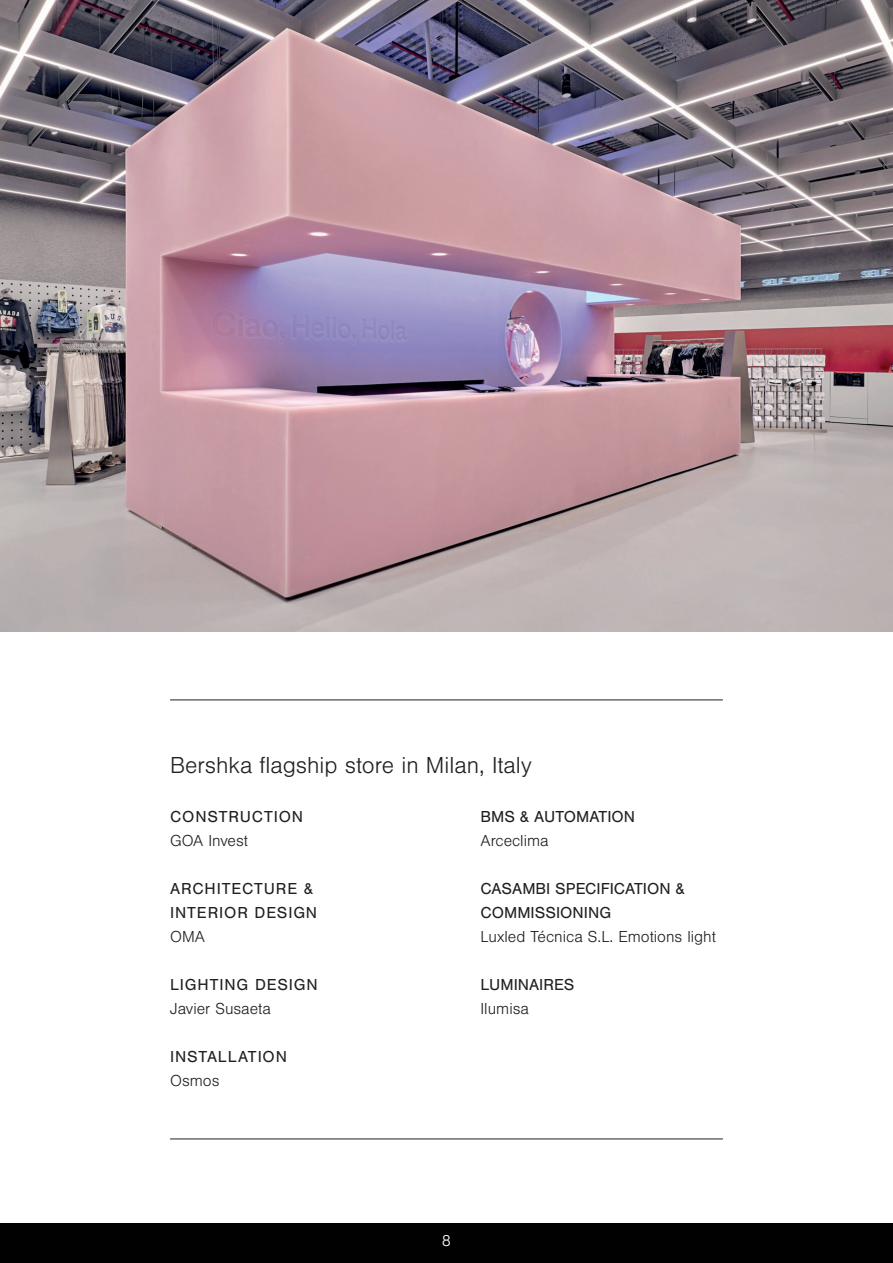
<style>
.page{position:relative;width:893px;height:1263px;background:#fff}
.page>*{position:absolute;margin:0;border:0;box-sizing:border-box;transform-origin:0 0}
.t1{font:300 24px "Nimbus San";color:#231f20}
.t2{font:16.5px/24px "Nimbus San";color:#231f20}
.t3{font:16.5px/24px "Nimbus San";letter-spacing:.035em;color:#231f20}
.t4{font:300 16.5px "Nimbus San";color:#231f20}
.t5{font:300 16.5px "Nimbus San";color:#fff}
.s1{font-weight:300}
</style>
<div class="page">
<div style="left:0;top:1223px;width:893px;height:40px;background:#010101"></div>
<hr style="left:170px;top:699px;width:553px;height:1px;background:#231f20">
<hr style="left:170px;top:1138px;width:553px;height:1px;background:#231f20">
<img style="left:0;top:0;width:893px;height:631px">
<p class="t1" style="left:170px;top:752px;width:363px">Bershka flagship store in Milan, Italy</p>
<p class="t3" style="left:170px;top:804px;width:135px">CONSTRUCTION</p>
<p class="t4" style="left:170px;top:831px;width:79px">GOA Invest</p>
<p class="t3" style="left:170px;top:876px;width:149px">ARCHITECTURE &amp;<br>INTERIOR DESIGN<br><span class="s1">OMA</span></p>
<p class="t3" style="left:170px;top:972px;width:149px">LIGHTING DESIGN</p>
<p class="t4" style="left:170px;top:999px;width:102px">Javier Susaeta</p>
<p class="t3" style="left:170px;top:1044px;width:118px">INSTALLATION</p>
<p class="t4" style="left:170px;top:1071px;width:51px">Osmos</p>
<p class="t2" style="left:480px;top:804px;width:156px">BMS &amp; AUTOMATION</p>
<p class="t4" style="left:480px;top:831px;width:70px">Arceclima</p>
<p class="t2" style="left:480px;top:876px;width:237px">CASAMBI SPECIFICATION &amp;<br>COMMISSIONING<br><span class="s1">Luxled Técnica S.L. Emotions light</span></p>
<p class="t2" style="left:480px;top:972px;width:95px">LUMINAIRES<br><span class="s1">Ilumisa</span></p>
<p class="t5" style="left:442px;top:1232px;width:11px">8</p>
</div>
